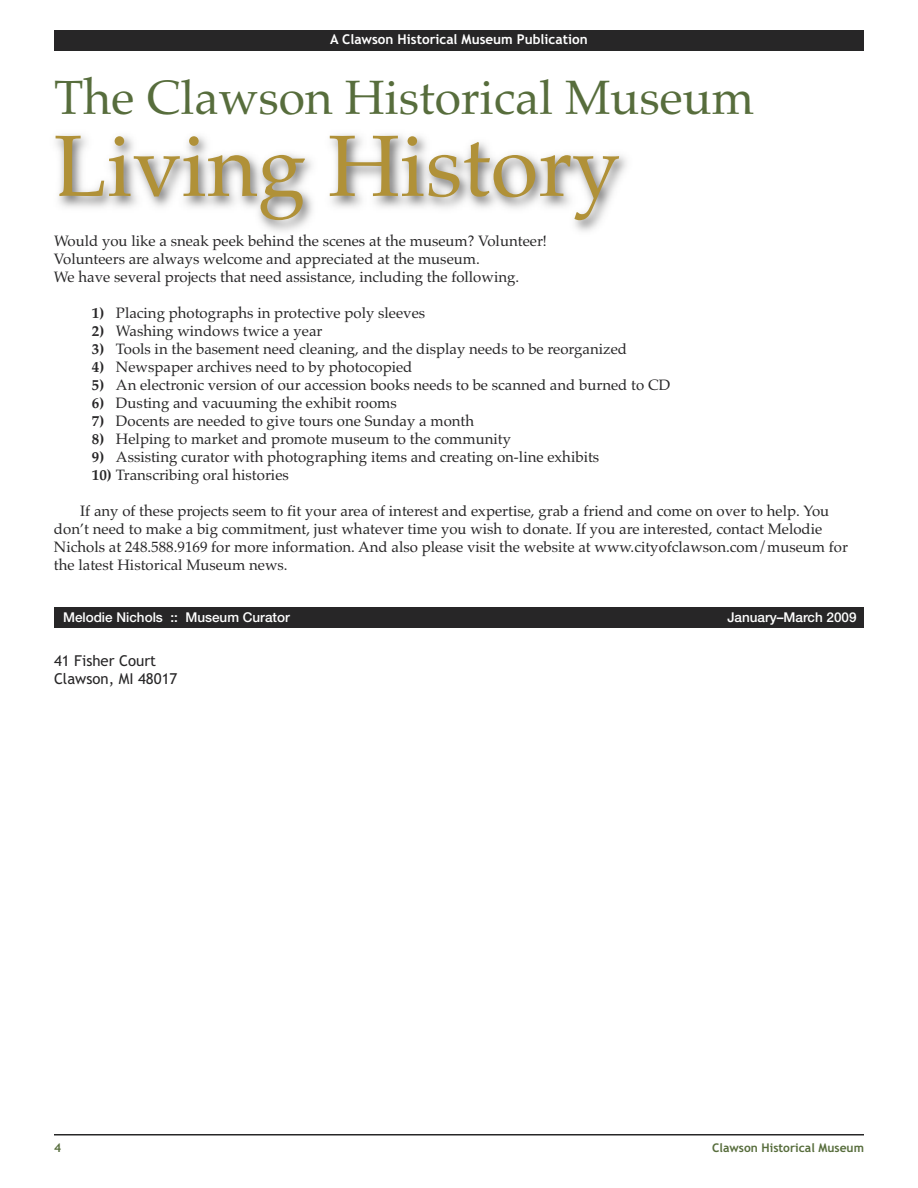
<style>
.page{position:relative;width:918px;height:1188px;background:#fff}
.page>*{position:absolute;margin:0;border:0;box-sizing:border-box;transform-origin:0 0}
.t1{font:87px "Palatino";color:#b09138}
.t2{font:48px "Palatino";color:#576d3c}
.t3{font:15px/18px "Palatino";color:#272627}
.t4{font:15px/18px "Trebuchet MS";color:#272627}
.t5{font:500 13.5px "Helvetica Neue";color:#fff}
.t6{font:700 13.5px "Trebuchet MS";color:#fff}
.t7{font:700 12px "Trebuchet MS";color:#576d3c}
.s1{font-weight:700}
</style>
<div class="page">
<div style="left:54px;top:30px;width:810px;height:20px;background:#272627"></div>
<div style="left:54px;top:608px;width:810px;height:20px;background:#272627"></div>
<hr style="left:54px;top:1134px;width:810px;height:2px;background:#272627">
<img style="left:56px;top:134px;width:571px;height:98px">
<p class="t6" style="left:330px;top:32px;width:259px">A Clawson Historical Museum Publication</p>
<h2 class="t2" style="left:54px;top:70px;width:702px">The Clawson Historical Museum</h2>
<h1 class="t1" style="left:54px;top:115px;width:568px">Living History</h1>
<p class="t3" style="left:54px;top:232px;width:495px">Would you like a sneak peek behind the scenes at the museum? Volunteer!<br>Volunteers are always welcome and appreciated at the museum.<br>We have several projects that need assistance, including the following.</p>
<p class="t3" style="left:92px;top:304px;width:335px"><span class="s1">1)</span> Placing photographs in protective poly sleeves</p>
<p class="t3" style="left:92px;top:322px;width:232px"><span class="s1">2)</span> Washing windows twice a year</p>
<p class="t3" style="left:92px;top:340px;width:537px"><span class="s1">3)</span> Tools in the basement need cleaning, and the display needs to be reorganized</p>
<p class="t3" style="left:92px;top:358px;width:322px"><span class="s1">4)</span> Newspaper archives need to by photocopied</p>
<p class="t3" style="left:92px;top:376px;width:580px"><span class="s1">5)</span> An electronic version of our accession books needs to be scanned and burned to CD</p>
<p class="t3" style="left:92px;top:394px;width:306px"><span class="s1">6)</span> Dusting and vacuuming the exhibit rooms</p>
<p class="t3" style="left:92px;top:412px;width:384px"><span class="s1">7)</span> Docents are needed to give tours one Sunday a month</p>
<p class="t3" style="left:92px;top:430px;width:421px"><span class="s1">8)</span> Helping to market and promote museum to the community</p>
<p class="t3" style="left:92px;top:448px;width:509px"><span class="s1">9)</span> Assisting curator with photographing items and creating on-line exhibits</p>
<p class="t3" style="left:92px;top:466px;width:198px"><span class="s1">10)</span> Transcribing oral histories</p>
<p class="t3" style="left:54px;top:502px;width:796px;text-indent:26px">If any of these projects seem to fit your area of interest and expertise, grab a friend and come on over to help. You don’t need to make a big commitment, just whatever time you wish to donate. If you are interested, contact Melodie Nichols at 248.588.9169 for more information. And also please visit the website at www.cityofclawson.com/museum for the latest Historical Museum news.</p>
<p class="t5" style="left:63px;top:612px;width:228px">Melodie Nichols :: Museum Curator</p>
<p class="t5" style="left:727px;top:612px;width:131px">January–March 2009</p>
<p class="t4" style="left:54px;top:651px;width:125px">41 Fisher Court<br>Clawson, MI 48017</p>
<p class="t7" style="left:54px;top:1141px;width:9px">4</p>
<p class="t7" style="left:712px;top:1141px;width:153px">Clawson Historical Museum</p>
</div>
